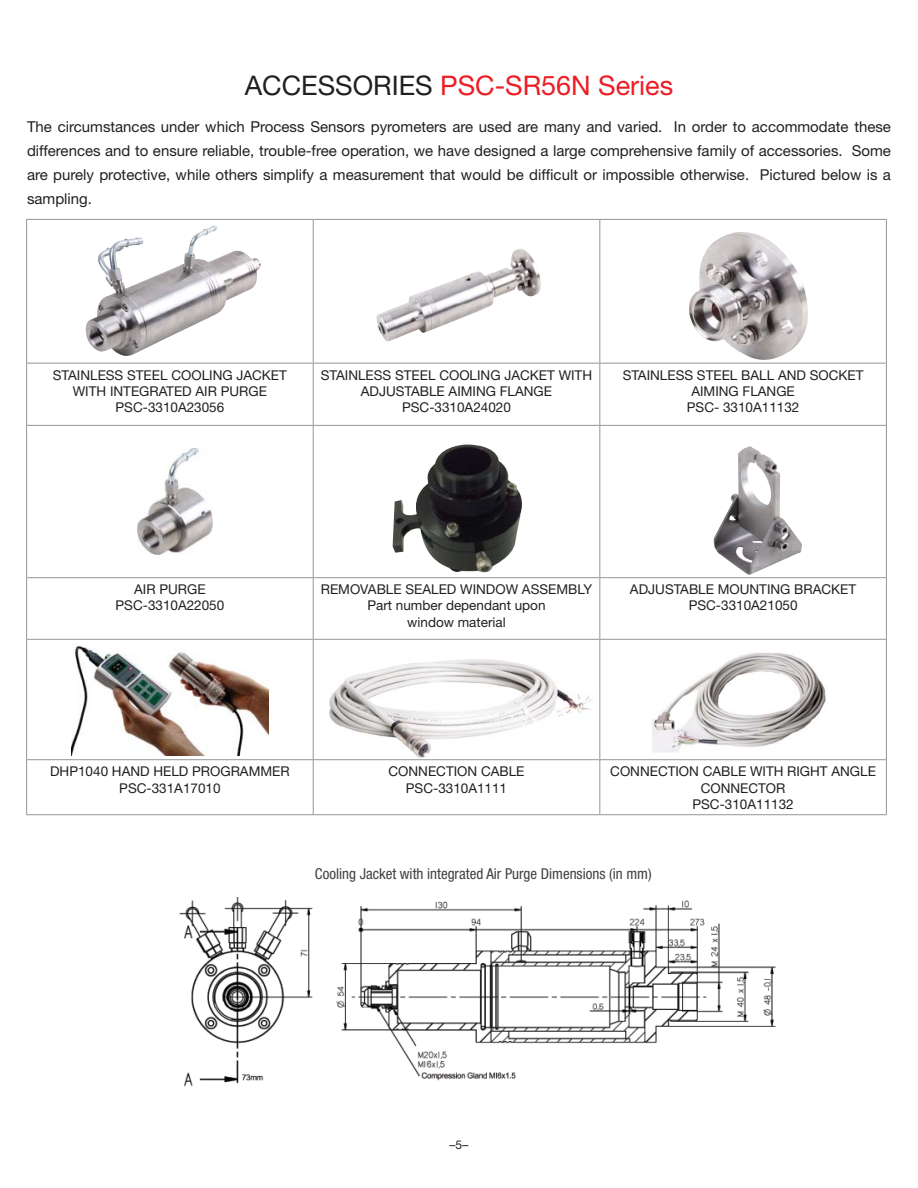
<style>
.page{position:relative;width:918px;height:1188px;background:#fff}
.page>*{position:absolute;margin:0;border:0;box-sizing:border-box;transform-origin:0 0}
.t1{font:27px "Helvetica Neue";color:#ed1c24}
.t2{font:15px/24px "Helvetica Neue";color:#231f20;text-align:justify}
.t3{font:condensed 15px "Helvetica Neue";color:#404041}
.t4{font:13.5px/16.2px "Helvetica Neue";color:#231f20;text-align:center}
.t5{font:12px "Helvetica Neue";color:#231f20}
.s1{color:#231f20}
</style>
<div class="page">
<hr style="left:26px;top:219px;width:287px;height:1px;background:#939598">
<hr style="left:26px;top:220px;width:1px;height:143px;background:#939598">
<hr style="left:313px;top:219px;width:287px;height:1px;background:#939598">
<hr style="left:313px;top:220px;width:1px;height:143px;background:#939598">
<hr style="left:600px;top:219px;width:287px;height:1px;background:#939598">
<hr style="left:599px;top:220px;width:1px;height:143px;background:#939598">
<hr style="left:886px;top:220px;width:1px;height:143px;background:#939598">
<hr style="left:26px;top:363px;width:287px;height:1px;background:#939598">
<hr style="left:26px;top:364px;width:1px;height:61px;background:#939598">
<hr style="left:313px;top:363px;width:287px;height:1px;background:#939598">
<hr style="left:313px;top:364px;width:1px;height:61px;background:#939598">
<hr style="left:600px;top:363px;width:287px;height:1px;background:#939598">
<hr style="left:599px;top:364px;width:1px;height:61px;background:#939598">
<hr style="left:886px;top:364px;width:1px;height:61px;background:#939598">
<hr style="left:26px;top:425px;width:287px;height:1px;background:#939598">
<hr style="left:26px;top:426px;width:1px;height:151px;background:#939598">
<hr style="left:313px;top:425px;width:287px;height:1px;background:#939598">
<hr style="left:313px;top:426px;width:1px;height:151px;background:#939598">
<hr style="left:600px;top:425px;width:287px;height:1px;background:#939598">
<hr style="left:599px;top:426px;width:1px;height:151px;background:#939598">
<hr style="left:886px;top:426px;width:1px;height:151px;background:#939598">
<hr style="left:26px;top:577px;width:287px;height:1px;background:#939598">
<hr style="left:26px;top:578px;width:1px;height:61px;background:#939598">
<hr style="left:313px;top:577px;width:287px;height:1px;background:#939598">
<hr style="left:313px;top:578px;width:1px;height:61px;background:#939598">
<hr style="left:600px;top:577px;width:287px;height:1px;background:#939598">
<hr style="left:599px;top:578px;width:1px;height:61px;background:#939598">
<hr style="left:886px;top:578px;width:1px;height:61px;background:#939598">
<hr style="left:26px;top:639px;width:287px;height:1px;background:#939598">
<hr style="left:26px;top:640px;width:1px;height:119px;background:#939598">
<hr style="left:313px;top:639px;width:287px;height:1px;background:#939598">
<hr style="left:313px;top:640px;width:1px;height:119px;background:#939598">
<hr style="left:600px;top:639px;width:287px;height:1px;background:#939598">
<hr style="left:599px;top:640px;width:1px;height:119px;background:#939598">
<hr style="left:886px;top:640px;width:1px;height:119px;background:#939598">
<hr style="left:26px;top:759px;width:287px;height:1px;background:#939598">
<hr style="left:26px;top:760px;width:1px;height:54px;background:#939598">
<hr style="left:313px;top:759px;width:287px;height:1px;background:#939598">
<hr style="left:313px;top:760px;width:1px;height:54px;background:#939598">
<hr style="left:600px;top:759px;width:287px;height:1px;background:#939598">
<hr style="left:599px;top:760px;width:1px;height:54px;background:#939598">
<hr style="left:886px;top:760px;width:1px;height:54px;background:#939598">
<hr style="left:26px;top:814px;width:861px;height:1px;background:#939598">
<img style="left:689px;top:232px;width:119px;height:128px">
<img style="left:714px;top:446px;width:88px;height:129px">
<img style="left:393px;top:444px;width:129px;height:129px">
<img style="left:72px;top:646px;width:196px;height:109px">
<img style="left:329px;top:660px;width:263px;height:97px">
<img style="left:137px;top:448px;width:75px;height:107px">
<img style="left:653px;top:652px;width:173px;height:100px">
<img style="left:180px;top:897px;width:596px;height:189px">
<img style="left:85px;top:226px;width:176px;height:130px">
<img style="left:376px;top:249px;width:165px;height:93px">
<h1 class="t1" style="left:245px;top:75px;width:430px"><span class="s1">ACCESSORIES</span> PSC-SR56N Series</h1>
<p class="t2" style="left:27px;top:116px;width:866px">The circumstances under which Process Sensors pyrometers are used are many and varied. In order to accommodate these differences and to ensure reliable, trouble-free operation, we have designed a large comprehensive family of accessories. Some are purely protective, while others simplify a measurement that would be difficult or impossible otherwise. Pictured below is a sampling.</p>
<p class="t4" style="left:53px;top:368px;width:236px">STAINLESS STEEL COOLING JACKET<br>WITH INTEGRATED AIR PURGE<br>PSC-3310A23056</p>
<p class="t4" style="left:321px;top:368px;width:273px">STAINLESS STEEL COOLING JACKET WITH<br>ADJUSTABLE AIMING FLANGE<br>PSC-3310A24020</p>
<p class="t4" style="left:623px;top:368px;width:242px">STAINLESS STEEL BALL AND SOCKET<br>AIMING FLANGE<br>PSC- 3310A11132</p>
<p class="t4" style="left:116px;top:583px;width:110px">AIR PURGE<br>PSC-3310A22050</p>
<p class="t4" style="left:321px;top:583px;width:273px">REMOVABLE SEALED WINDOW ASSEMBLY<br>Part number dependant upon<br>window material</p>
<p class="t4" style="left:630px;top:583px;width:228px">ADJUSTABLE MOUNTING BRACKET<br>PSC-3310A21050</p>
<p class="t4" style="left:50px;top:765px;width:241px">DHP1040 HAND HELD PROGRAMMER<br>PSC-331A17010</p>
<p class="t4" style="left:389px;top:765px;width:137px">CONNECTION CABLE<br>PSC-3310A1111</p>
<p class="t4" style="left:610px;top:765px;width:267px">CONNECTION CABLE WITH RIGHT ANGLE<br>CONNECTOR<br>PSC-310A11132</p>
<p class="t3" style="left:315px;top:868px;width:338px">Cooling Jacket with integrated Air Purge Dimensions (in mm)</p>
<p class="t5" style="left:450px;top:1141px;width:20px">–5–</p>
</div>
